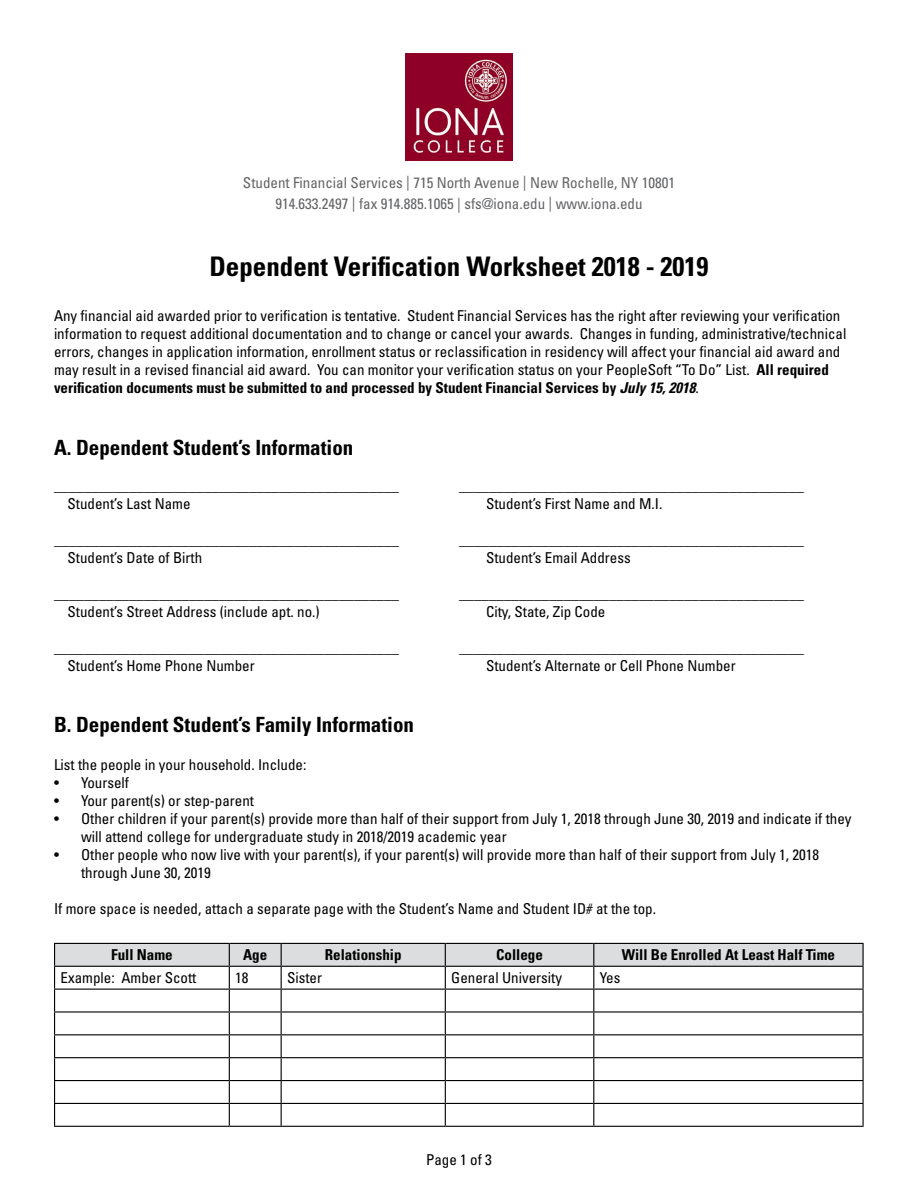
<style>
.page{position:relative;width:918px;height:1188px;background:#fff}
.page>*{position:absolute;margin:0;border:0;box-sizing:border-box;transform-origin:0 0}
.t1{font:700 condensed 27px "Univers LT Std";color:#000}
.t2{font:700 condensed 21px "Univers LT Std";color:#000}
.P1{font:condensed 15px/18px "Univers LT Std";color:#000}
.Address_lines{font:condensed 15px "Univers LT Std";color:#636466}
.P1-2{font:700 condensed 15px "Univers LT Std";color:#000}
.Page_Number{font:condensed 15px "Univers LT Std";color:#000}
.s1{font-weight:700}
.s2{font-weight:700;font-style:italic}
</style>
<div class="page">
<img style="left:406px;top:54px;width:106px;height:107px">
<hr style="left:594px;top:943px;width:270px;height:1px;background:#000">
<hr style="left:862px;top:944px;width:2px;height:22px;background:#000">
<hr style="left:594px;top:966px;width:270px;height:1px;background:#000">
<hr style="left:862px;top:967px;width:2px;height:22px;background:#000">
<hr style="left:594px;top:989px;width:270px;height:1px;background:#000">
<hr style="left:862px;top:990px;width:2px;height:21px;background:#000">
<hr style="left:594px;top:1011px;width:270px;height:2px;background:#000">
<hr style="left:862px;top:1013px;width:2px;height:21px;background:#000">
<hr style="left:594px;top:1034px;width:270px;height:1px;background:#000">
<hr style="left:862px;top:1035px;width:2px;height:22px;background:#000">
<hr style="left:594px;top:1057px;width:270px;height:1px;background:#000">
<hr style="left:862px;top:1058px;width:2px;height:22px;background:#000">
<hr style="left:594px;top:1080px;width:270px;height:1px;background:#000">
<hr style="left:862px;top:1081px;width:2px;height:22px;background:#000">
<hr style="left:594px;top:1103px;width:270px;height:1px;background:#000">
<svg style="left:54px;top:943px;width:809px;height:183px"></svg>
<hr style="left:862px;top:1104px;width:2px;height:22px;background:#000">
<hr style="left:54px;top:1126px;width:175px;height:1px;background:#000">
<hr style="left:229px;top:1126px;width:52px;height:1px;background:#000">
<hr style="left:281px;top:1126px;width:164px;height:1px;background:#000">
<hr style="left:445px;top:1126px;width:149px;height:1px;background:#000">
<hr style="left:594px;top:1126px;width:270px;height:1px;background:#000">
<p class="Address_lines" style="left:243px;top:173px;width:434px">Student Financial Services | 715 North Avenue | New Rochelle, NY 10801</p>
<p class="Address_lines" style="left:275px;top:194px;width:369px">914.633.2497 | fax 914.885.1065 | sfs@iona.edu | www.iona.edu</p>
<h1 class="t1" style="left:209px;top:250px;width:501px">Dependent Verification Worksheet 2018 - 2019</h1>
<p class="P1" style="left:54px;top:307px;width:794px">Any financial aid awarded prior to verification is tentative. Student Financial Services has the right after reviewing your verification information to request additional documentation and to change or cancel your awards. Changes in funding, administrative/technical errors, changes in application information, enrollment status or reclassification in residency will affect your financial aid award and may result in a revised financial aid award. You can monitor your verification status on your PeopleSoft “To Do” List. <span class="s1">All required verification documents must be submitted to and processed by Student Financial Services by</span> <span class="s2">July 15, 2018</span>.</p>
<h2 class="t2" style="left:54px;top:434px;width:301px">A. Dependent Student’s Information</h2>
<p class="P1" style="left:54px;top:476px;width:346px">______________________________________________</p>
<p class="P1" style="left:459px;top:476px;width:346px">______________________________________________</p>
<p class="P1" style="left:68px;top:494px;width:125px">Student’s Last Name</p>
<p class="P1" style="left:486px;top:494px;width:178px">Student’s First Name and M.I.</p>
<p class="P1" style="left:54px;top:530px;width:346px">______________________________________________</p>
<p class="P1" style="left:459px;top:530px;width:346px">______________________________________________</p>
<p class="P1" style="left:68px;top:548px;width:136px">Student’s Date of Birth</p>
<p class="P1" style="left:486px;top:548px;width:146px">Student’s Email Address</p>
<p class="P1" style="left:54px;top:584px;width:346px">______________________________________________</p>
<p class="P1" style="left:459px;top:584px;width:346px">______________________________________________</p>
<p class="P1" style="left:68px;top:602px;width:254px">Student’s Street Address (include apt. no.)</p>
<p class="P1" style="left:486px;top:602px;width:121px">City, State, Zip Code</p>
<p class="P1" style="left:54px;top:638px;width:346px">______________________________________________</p>
<p class="P1" style="left:459px;top:638px;width:346px">______________________________________________</p>
<p class="P1" style="left:68px;top:656px;width:189px">Student’s Home Phone Number</p>
<p class="P1" style="left:486px;top:656px;width:251px">Student’s Alternate or Cell Phone Number</p>
<h2 class="t2" style="left:54px;top:711px;width:362px">B. Dependent Student’s Family Information</h2>
<p class="P1" style="left:54px;top:755px;width:254px">List the people in your household. Include:</p>
<p class="P1" style="left:54px;top:773px;width:77px">• Yourself</p>
<p class="P1" style="left:54px;top:791px;width:202px">• Your parent(s) or step-parent</p>
<p class="P1" style="left:81px;top:809px;width:772px;text-indent:-27px">• Other children if your parent(s) provide more than half of their support from July 1, 2018 through June 30, 2019 and indicate if they will attend college for undergraduate study in 2018/2019 academic year</p>
<p class="P1" style="left:81px;top:845px;width:740px;text-indent:-27px">• Other people who now live with your parent(s), if your parent(s) will provide more than half of their support from July 1, 2018 through June 30, 2019</p>
<p class="P1" style="left:54px;top:899px;width:604px">If more space is needed, attach a separate page with the Student’s Name and Student ID# at the top.</p>
<p class="P1-2" style="left:111px;top:946px;width:63px">Full Name</p>
<p class="P1-2" style="left:243px;top:946px;width:26px">Age</p>
<p class="P1-2" style="left:325px;top:946px;width:78px">Relationship</p>
<p class="P1-2" style="left:496px;top:946px;width:48px">College</p>
<p class="P1-2" style="left:622px;top:946px;width:215px">Will Be Enrolled At Least Half Time</p>
<p class="P1" style="left:61px;top:969px;width:137px">Example: Amber Scott</p>
<p class="P1" style="left:235px;top:969px;width:15px">18</p>
<p class="P1" style="left:287px;top:969px;width:36px">Sister</p>
<p class="P1" style="left:451px;top:969px;width:112px">General University</p>
<p class="P1" style="left:600px;top:969px;width:22px">Yes</p>
<p class="Page_Number" style="left:426px;top:1151px;width:67px">Page 1 of 3</p>
</div>
